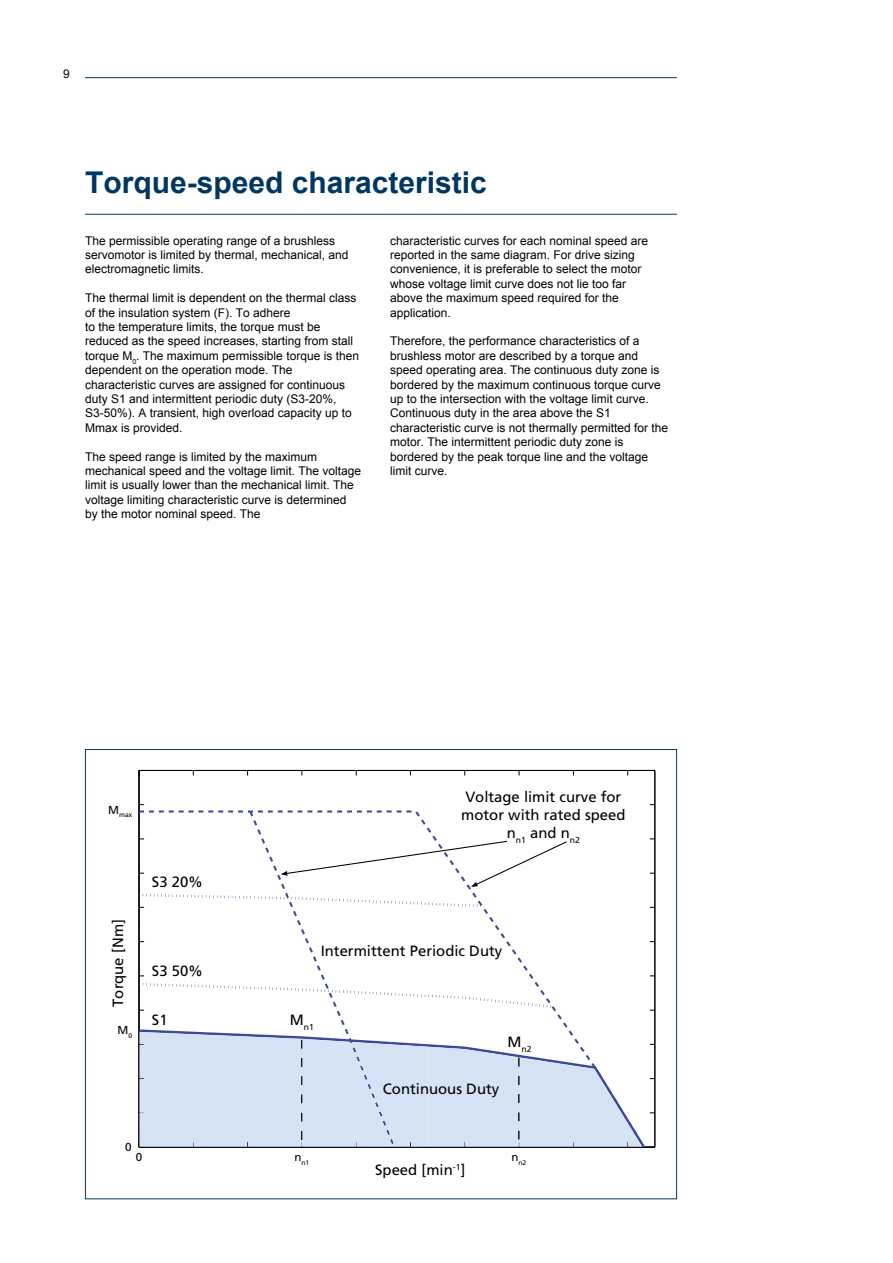
<style>
.page{position:relative;width:893px;height:1263px;background:#fff}
.page>*{position:absolute;margin:0;border:0;box-sizing:border-box;transform-origin:0 0}
.t1{font:700 30px "Arial";color:#003761}
.t2{font:14.85px/17.9px "Frutiger";color:#000;text-align:center}
.t3{font:12px/14.4px "Arial";color:#000}
.t4{font:12px "Arial";color:#000}
.t5{font:11.55px "Frutiger";color:#000}
.t6{font:8.7px "Frutiger";color:#000}
.t7{font:6.75px "Frutiger";color:#000}
</style>
<div class="page">
<hr style="left:85px;top:77px;width:592px;height:1px;background:#003761">
<hr style="left:85px;top:214px;width:592px;height:1px;background:#003761">
<hr style="left:655px;top:770px;width:1px;height:377px;background:#000">
<svg style="left:138px;top:770px;width:517px;height:378px"></svg>
<p class="t4" style="left:63px;top:66px;width:8px">9</p>
<h1 class="t1" style="left:85px;top:162px;width:403px">Torque-speed characteristic</h1>
<p class="t3" style="left:85px;top:233px;width:265px">The permissible operating range of a brushless servomotor is limited by thermal, mechanical, and electromagnetic limits.</p>
<p class="t3" style="left:85px;top:291px;width:275px">The thermal limit is dependent on the thermal class of the insulation system (F). To adhere<br>to the temperature limits, the torque must be reduced as the speed increases, starting from stall torque M<sub>0</sub>. The maximum permissible torque is then dependent on the operation mode. The characteristic curves are assigned for continuous duty S1 and intermittent periodic duty (S3-20%, S3-50%). A transient, high overload capacity up to Mmax is provided.</p>
<p class="t3" style="left:85px;top:449px;width:278px">The speed range is limited by the maximum mechanical speed and the voltage limit. The voltage limit is usually lower than the mechanical limit. The voltage limiting characteristic curve is determined by the motor nominal speed. The</p>
<p class="t3" style="left:390px;top:233px;width:260px">characteristic curves for each nominal speed are reported in the same diagram. For drive sizing convenience, it is preferable to select the motor whose voltage limit curve does not lie too far above the maximum speed required for the application.</p>
<p class="t3" style="left:390px;top:334px;width:280px">Therefore, the performance characteristics of a brushless motor are described by a torque and speed operating area. The continuous duty zone is bordered by the maximum continuous torque curve up to the intersection with the voltage limit curve.<br>Continuous duty in the area above the S1 characteristic curve is not thermally permitted for the motor. The intermittent periodic duty zone is bordered by the peak torque line and the voltage limit curve.</p>
<p class="t7" style="left:108px;top:811px;width:26px"><sup>M</sup>max</p>
<p class="t2" style="left:109px;top:1007px;width:89px;rotate:-90deg">Torque [Nm]</p>
<p class="t5" style="left:118px;top:1023px;width:16px">M<sub>0</sub></p>
<p class="t2" style="left:152px;top:872px;width:53px">S3 20%</p>
<p class="t2" style="left:461px;top:788px;width:166px">Voltage limit curve for motor with rated speed n<sub>n1</sub> and n<sub>n2</sub></p>
<p class="t2" style="left:152px;top:962px;width:53px">S3 50%</p>
<p class="t2" style="left:152px;top:1011px;width:17px">S1</p>
<p class="t6" style="left:290px;top:1022px;width:26px"><sup>M</sup>n1</p>
<p class="t2" style="left:321px;top:942px;width:183px">Intermittent Periodic Duty</p>
<p class="t6" style="left:507px;top:1043px;width:26px"><sup>M</sup>n2</p>
<p class="t2" style="left:383px;top:1079px;width:118px">Continuous Duty</p>
<p class="t5" style="left:125px;top:1140px;width:8px">0</p>
<p class="t5" style="left:136px;top:1150px;width:8px">0</p>
<p class="t7" style="left:294px;top:1159px;width:16px"><sup>n</sup>n1</p>
<p class="t7" style="left:511px;top:1159px;width:16px"><sup>n</sup>n2</p>
<p class="t2" style="left:375px;top:1160px;width:92px">Speed [min<sup>-1</sup>]</p>
</div>
